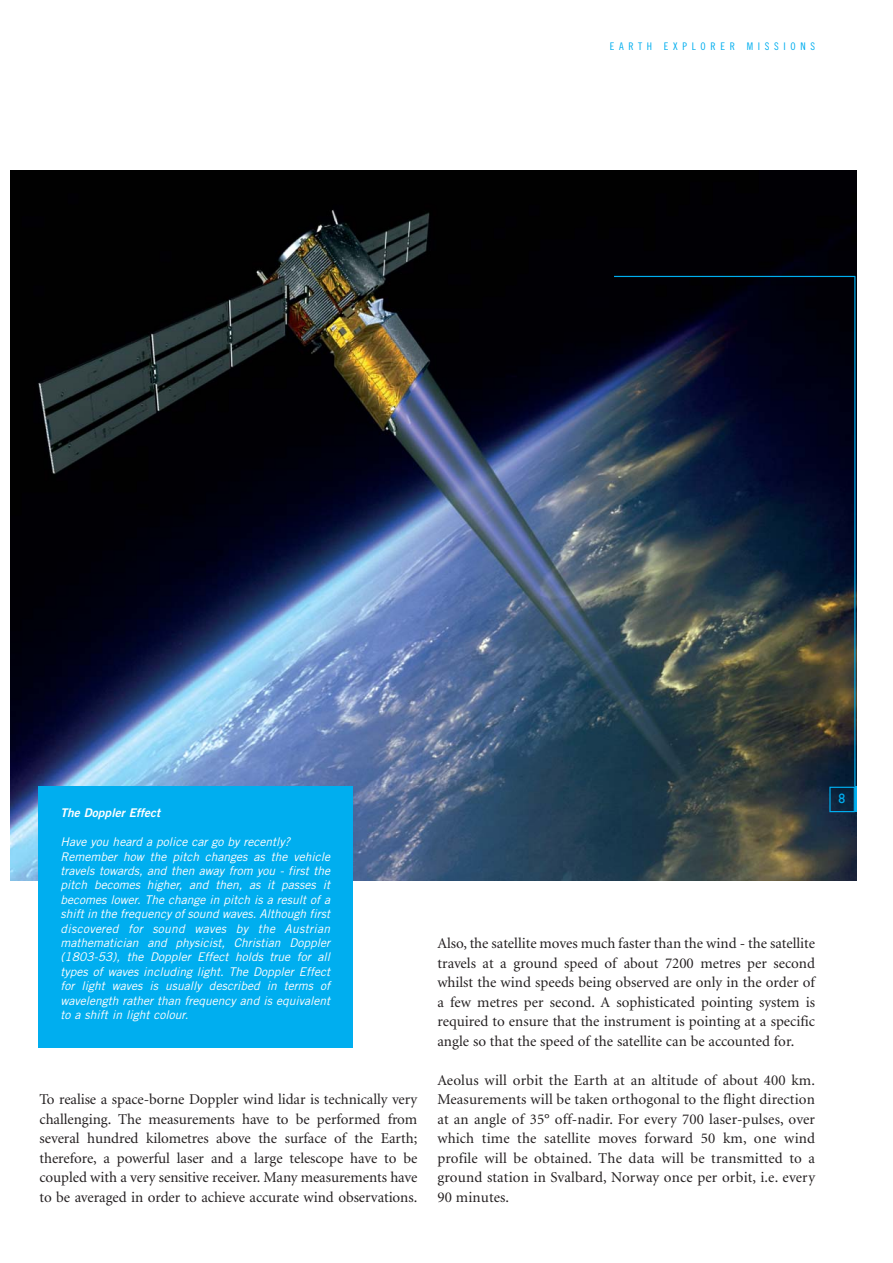
<style>
.page{position:relative;width:893px;height:1263px;background:#fff}
.page>*{position:absolute;margin:0;border:0;box-sizing:border-box;transform-origin:0 0}
.t1{font:15px/19.5px "Minion";color:#231f20;text-align:justify}
.t2{font:13.5px "Gill Sans";color:#00aeef}
.t3{font:italic 12px/14.4px "Trade Gothic";color:#fff}
.t4{font:italic 12px "Trade Gothic Bold Two";color:#fff}
.t5{font:10.5px "Trade Gothic Cond Eighteen";letter-spacing:.445em;color:#00aeef}
</style>
<div class="page">
<img style="left:10px;top:170px;width:846px;height:710px">
<hr style="left:854px;top:276px;width:1px;height:511px;background:#00aeef">
<hr style="left:854px;top:787px;width:2px;height:25px;background:#00aeef">
<div style="left:829px;top:787px;width:25px;height:25px;border:1px solid #00aeef"></div>
<div style="left:38px;top:786px;width:314px;height:262px;background:#00aeef"></div>
<hr style="left:614px;top:276px;width:241px;height:1px;background:#00aeef">
<p class="t5" style="left:610px;top:42px;width:207px">EARTH EXPLORER MISSIONS</p>
<p class="t4" style="left:61px;top:809px;width:101px">The Doppler Effect</p>
<p class="t3" style="left:61px;top:836px;width:271px">Have you heard a police car go by recently?<br>Remember how the pitch changes as the vehicle travels towards, and then away from you - first the pitch becomes higher, and then, as it passes it becomes lower. The change in pitch is a result of a shift in the frequency of sound waves. Although first discovered for sound waves by the Austrian mathematician and physicist, Christian Doppler (1803-53), the Doppler Effect holds true for all types of waves including light. The Doppler Effect for light waves is usually described in terms of wavelength rather than frequency and is equivalent to a shift in light colour.</p>
<p class="t1" style="left:40px;top:1091px;width:379px">To realise a space-borne Doppler wind lidar is technically very challenging. The measurements have to be performed from several hundred kilometres above the surface of the Earth; therefore, a powerful laser and a large telescope have to be coupled with a very sensitive receiver. Many measurements have to be averaged in order to achieve accurate wind observations.</p>
<p class="t1" style="left:437px;top:935px;width:379px">Also, the satellite moves much faster than the wind - the satellite travels at a ground speed of about 7200 metres per second whilst the wind speeds being observed are only in the order of a few metres per second. A sophisticated pointing system is required to ensure that the instrument is pointing at a specific angle so that the speed of the satellite can be accounted for.</p>
<p class="t1" style="left:437px;top:1072px;width:379px">Aeolus will orbit the Earth at an altitude of about 400 km.<br>Measurements will be taken orthogonal to the flight direction at an angle of 35° off-nadir. For every 700 laser-pulses, over which time the satellite moves forward 50 km, one wind profile will be obtained. The data will be transmitted to a ground station in Svalbard, Norway once per orbit, i.e. every 90 minutes.</p>
<p class="t2" style="left:838px;top:791px;width:8px">8</p>
</div>
